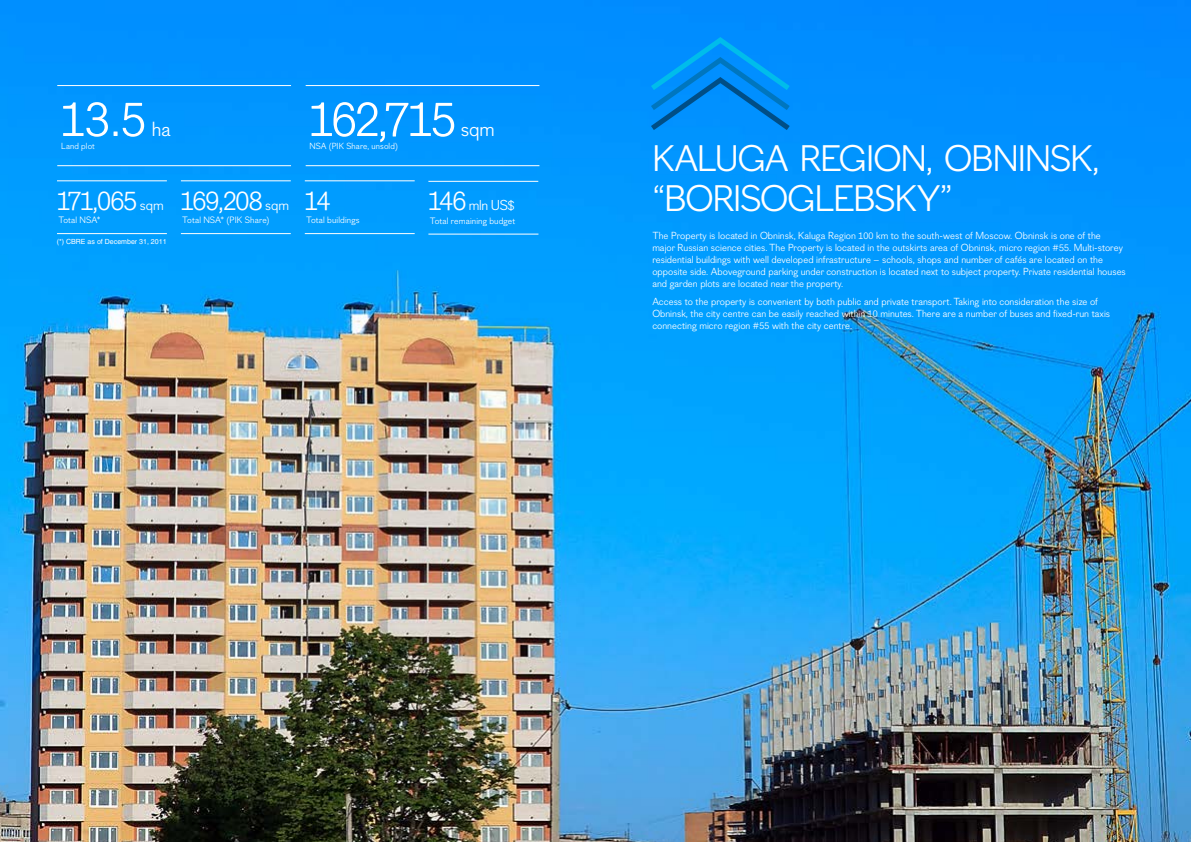
<style>
.page{position:relative;width:1191px;height:842px;background:#fff}
.page>*{position:absolute;margin:0;border:0;box-sizing:border-box;transform-origin:0 0}
.t1{font:51px "Figgins Sans";color:#fff}
.t2{font:36px/40px "Figgins Sans";letter-spacing:-.025em;color:#fff}
.t3{font:28px "Figgins Sans";color:#fff}
.t4{font:20px "Figgins Sans";color:#fff}
.t5{font:14px "Figgins Sans";color:#fff}
.t6{font:10px/12px "Figgins Sans";color:#fff}
.t7{font:9px "Figgins Sans";letter-spacing:.01em;color:#fff}
.t8{font:8.6px "Figgins Sans";letter-spacing:.015em;color:#fff}
.t9{font:7px "Helios C";color:#fff}
.s1{font-size:14px}
.s2{font-size:28px}
</style>
<div class="page">
<img style="left:0;top:0;width:1191px;height:842px">
<svg style="left:645px;top:34px;width:150px;height:101px;background:#008cf3"></svg>
<hr style="left:57px;top:85px;width:234px;height:1px;background:#fff">
<hr style="left:306px;top:85px;width:233px;height:1px;background:#fff">
<hr style="left:57px;top:165px;width:234px;height:1px;background:#fff">
<hr style="left:306px;top:165px;width:233px;height:1px;background:#fff">
<hr style="left:57px;top:180px;width:110px;height:1px;background:#fff">
<hr style="left:57px;top:233px;width:110px;height:1px;background:#fff">
<hr style="left:181px;top:180px;width:110px;height:1px;background:#fff">
<hr style="left:181px;top:233px;width:110px;height:1px;background:#fff">
<hr style="left:305px;top:180px;width:110px;height:1px;background:#fff">
<hr style="left:305px;top:233px;width:110px;height:1px;background:#fff">
<hr style="left:428px;top:181px;width:110px;height:1px;background:#fff">
<hr style="left:428px;top:234px;width:110px;height:1px;background:#fff">
<p class="t1" style="left:61px;top:88px;width:87px">13.5</p>
<p class="t8" style="left:61px;top:141px;width:35px">Land plot</p>
<p class="t4" style="left:152px;top:117px;width:21px">ha</p>
<p class="t1" style="left:309px;top:88px;width:149px">162,715</p>
<p class="t4" style="left:461px;top:117px;width:36px">sqm</p>
<p class="t8" style="left:309px;top:141px;width:90px">NSA (PIK Share, unsold)</p>
<p class="t3" style="left:57px;top:183px;width:108px">171,065 <span class="s1">sqm</span></p>
<p class="t7" style="left:58px;top:215px;width:43px">Total NSA*</p>
<p class="t3" style="left:181px;top:183px;width:110px">169,208 <span class="s1">sqm</span></p>
<p class="t7" style="left:182px;top:215px;width:88px">Total NSA* (PIK Share)</p>
<p class="t3" style="left:305px;top:183px;width:28px">14</p>
<p class="t7" style="left:306px;top:215px;width:55px">Total buildings</p>
<p class="t5" style="left:428px;top:197px;width:88px"><span class="s2">146</span> mln US$</p>
<p class="t7" style="left:430px;top:215px;width:87px">Total remaining budget</p>
<p class="t9" style="left:57px;top:238px;width:111px">(*) CBRE as of December 31, 2011</p>
<p class="t2" style="left:652px;top:140px;width:449px">KALUGA REGION, OBNINSK, “BORISOGLEBSKY”</p>
<p class="t6" style="left:652px;top:230px;width:475px">The Property is located in Obninsk, Kaluga Region 100 km to the south-west of Moscow. Obninsk is one of the major Russian science cities. The Property is located in the outskirts area of Obninsk, micro region #55. Multi-storey residential buildings with well developed infrastructure – schools, shops and number of cafés are located on the opposite side. Aboveground parking under construction is located next to subject property. Private residential houses and garden plots are located near the property.</p>
<p class="t6" style="left:652px;top:296px;width:459px">Access to the property is convenient by both public and private transport. Taking into consideration the size of<br>Obninsk, the city centre can be easily reached within 10 minutes. There are a number of buses and fixed-run taxis connecting micro region #55 with the city centre.</p>
</div>
